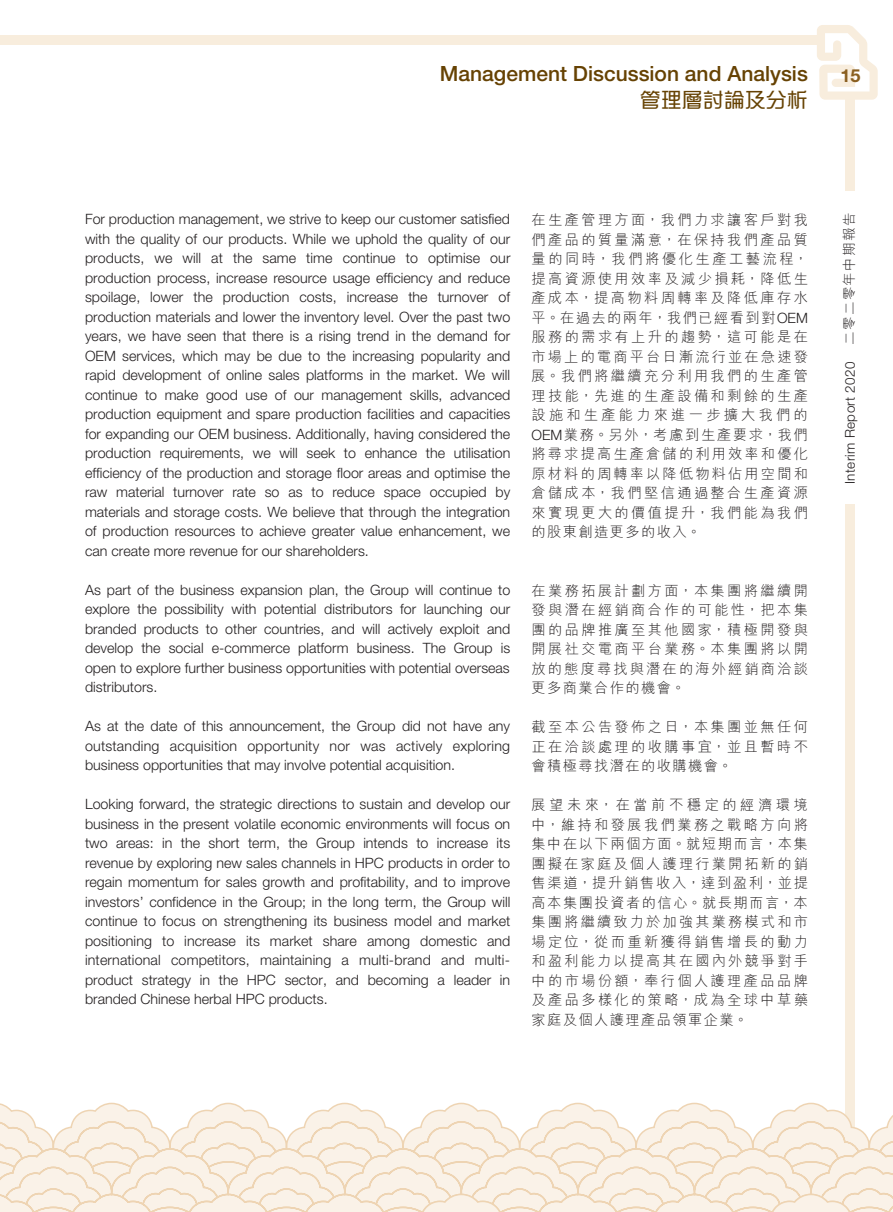
<style>
.page{position:relative;width:893px;height:1212px;background:#fff}
.page>*{position:absolute;margin:0;border:0;box-sizing:border-box;transform-origin:0 0}
.t1{font:500 21px "Helvetica Neue LT Std";color:#664203}
.t2{font:500 21px "MJ Ngai HK";color:#664203}
.t3{font:700 18px "Helvetica Neue LT Std";color:#8a5f20}
.t4{font:300 14.25px/19.5px "Helvetica Neue LT Std";color:#231f20;text-align:justify}
.t5{font:300 14.25px/19.5px "M Hei HK";letter-spacing:.165em;color:#231f20;text-align:justify}
.t6{font:300 13.5px "Helvetica Neue LT Std";letter-spacing:.025em;color:#231f20}
.s1{font-family:"Helvetica Neue LT Std"}
.s2{font-family:"M Hei HK"}
</style>
<div class="page">
<div style="left:846px;top:504px;width:9px;height:642px;background:#f8eddd"></div>
<div style="left:846px;top:93px;width:9px;height:98px;background:#f8eddd"></div>
<svg style="left:817px;top:25px;width:61px;height:75px"></svg>
<div style="left:0;top:35px;width:820px;height:9px;background:#f8eddd"></div>
<svg style="left:0;top:1102px;width:893px;height:110px;background:#f9f0e4"></svg>
<svg style="left:402px;top:1193px;width:469px;height:19px;background:#f8eddf"></svg>
<h1 class="t1" style="left:440px;top:61px;width:370px">Management Discussion and Analysis</h1>
<h1 class="t2" style="left:640px;top:90px;width:169px">管理層討論及分析</h1>
<p class="t3" style="left:840px;top:64px;width:22px">15</p>
<p class="t4" style="left:85px;top:209px;width:427px">For production management, we strive to keep our customer satisfied with the quality of our products. While we uphold the quality of our products, we will at the same time continue to optimise our production process, increase resource usage efficiency and reduce spoilage, lower the production costs, increase the turnover of production materials and lower the inventory level. Over the past two years, we have seen that there is a rising trend in the demand for OEM services, which may be due to the increasing popularity and rapid development of online sales platforms in the market. We will continue to make good use of our management skills, advanced production equipment and spare production facilities and capacities for expanding our OEM business. Additionally, having considered the production requirements, we will seek to enhance the utilisation efficiency of the production and storage floor areas and optimise the raw material turnover rate so as to reduce space occupied by materials and storage costs. We believe that through the integration of production resources to achieve greater value enhancement, we can create more revenue for our shareholders.</p>
<p class="t4" style="left:85px;top:580px;width:427px">As part of the business expansion plan, the Group will continue to explore the possibility with potential distributors for launching our branded products to other countries, and will actively exploit and develop the social e-commerce platform business. The Group is open to explore further business opportunities with potential overseas distributors.</p>
<p class="t4" style="left:85px;top:716px;width:427px">As at the date of this announcement, the Group did not have any outstanding acquisition opportunity nor was actively exploring business opportunities that may involve potential acquisition.</p>
<p class="t4" style="left:85px;top:794px;width:427px">Looking forward, the strategic directions to sustain and develop our business in the present volatile economic environments will focus on two areas: in the short term, the Group intends to increase its revenue by exploring new sales channels in HPC products in order to regain momentum for sales growth and profitability, and to improve investors’ confidence in the Group; in the long term, the Group will continue to focus on strengthening its business model and market positioning to increase its market share among domestic and international competitors, maintaining a multi-brand and multi&shy;product strategy in the HPC sector, and becoming a leader in branded Chinese herbal HPC products.</p>
<p class="t5" style="left:531px;top:210px;width:278px">在生產管理方面，我們力求讓客戶對我們產品的質量滿意，在保持我們產品質量的同時，我們將優化生產工藝流程，提高資源使用效率及減少損耗，降低生產成本，提高物料周轉率及降低庫存水平。在過去的兩年，我們已經看到對<span class="s1">OEM</span>服務的需求有上升的趨勢，這可能是在市場上的電商平台日漸流行並在急速發展。我們將繼續充分利用我們的生產管理技能，先進的生產設備和剩餘的生產設施和生產能力來進一步擴大我們的<span class="s1">OEM</span>業務。另外，考慮到生產要求，我們將尋求提高生產倉儲的利用效率和優化原材料的周轉率以降低物料佔用空間和倉儲成本，我們堅信通過整合生產資源來實現更大的價值提升，我們能為我們的股東創造更多的收入。</p>
<p class="t5" style="left:531px;top:581px;width:278px">在業務拓展計劃方面，本集團將繼續開發與潛在經銷商合作的可能性，把本集團的品牌推廣至其他國家，積極開發與開展社交電商平台業務。本集團將以開放的態度尋找與潛在的海外經銷商洽談更多商業合作的機會。</p>
<p class="t5" style="left:531px;top:717px;width:278px">截至本公告發佈之日，本集團並無任何正在洽談處理的收購事宜，並且暫時不會積極尋找潛在的收購機會。</p>
<p class="t5" style="left:531px;top:795px;width:278px">展望未來，在當前不穩定的經濟環境中，維持和發展我們業務之戰略方向將集中在以下兩個方面。就短期而言，本集團擬在家庭及個人護理行業開拓新的銷售渠道，提升銷售收入，達到盈利，並提高本集團投資者的信心。就長期而言，本集團將繼續致力於加強其業務模式和市場定位，從而重新獲得銷售增長的動力和盈利能力以提高其在國內外競爭對手中的市場份額，奉行個人護理產品品牌及產品多樣化的策略，成為全球中草藥家庭及個人護理產品領軍企業。</p>
<p class="t6" style="left:842px;top:484px;width:273px;rotate:-90deg">Interim Report 2020 <span class="s2">二零二零年中期報告</span></p>
</div>
